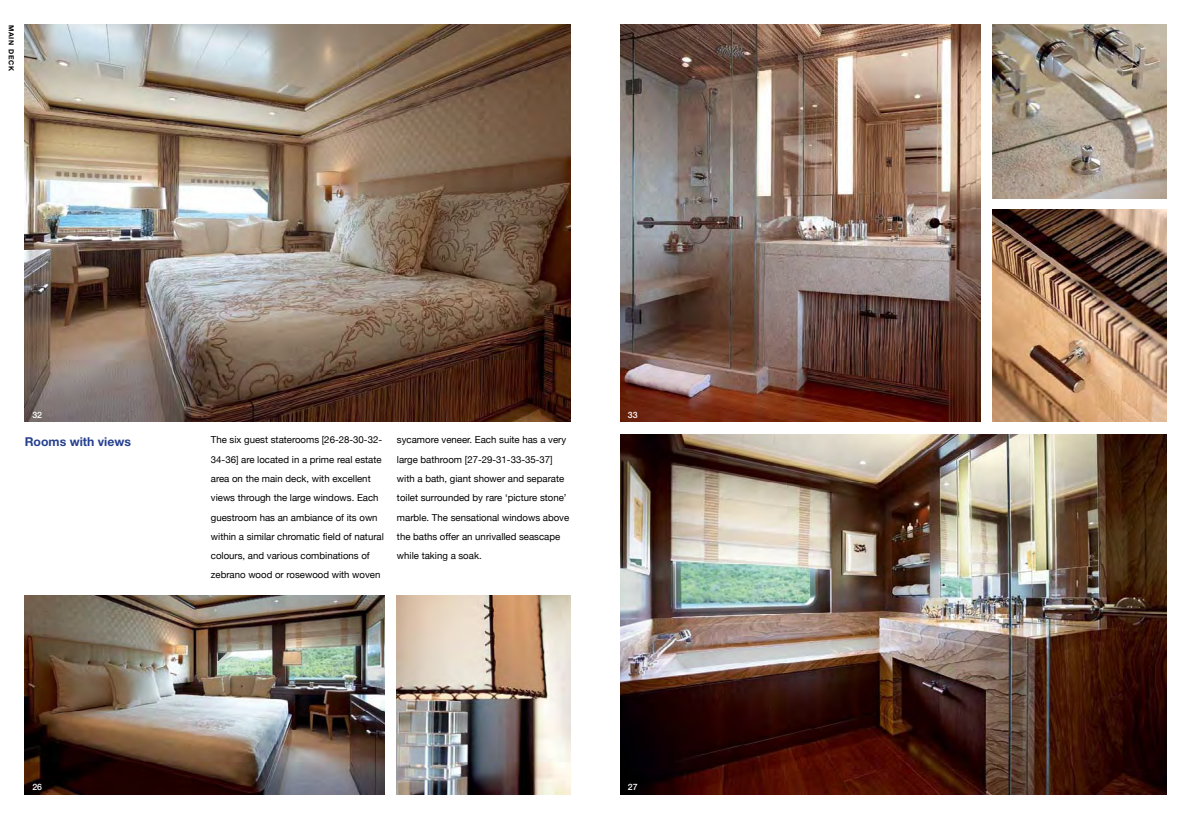
<style>
.page{position:relative;width:1191px;height:819px;background:#fff}
.page>*{position:absolute;margin:0;border:0;box-sizing:border-box;transform-origin:0 0}
.t1{font:700 12.25px "Helvetica Neue";color:#25408f}
.t2{font:9.62px/19.2px "Helvetica Neue";color:#000}
.t3{font:500 8.75px "Helvetica Neue";color:#fff}
.t4{font:700 7px "Helvetica Neue";color:#000}
</style>
<div class="page">
<img style="left:25px;top:25px;width:545px;height:397px">
<img style="left:25px;top:595px;width:359px;height:199px">
<img style="left:620px;top:434px;width:546px;height:360px">
<img style="left:397px;top:595px;width:173px;height:199px">
<img style="left:992px;top:210px;width:174px;height:212px">
<img style="left:620px;top:25px;width:360px;height:397px">
<img style="left:992px;top:25px;width:174px;height:173px">
<p class="t4" style="left:16px;top:25px;width:47px;rotate:90deg">main deck</p>
<p class="t3" style="left:32px;top:409px;width:11px">32</p>
<p class="t3" style="left:628px;top:409px;width:11px">33</p>
<p class="t1" style="left:25px;top:434px;width:108px">Rooms with views</p>
<p class="t2" style="left:211px;top:430px;width:174px">The six guest staterooms [26-28-30-32- 34-36] are located in a prime real estate area on the main deck, with excellent views through the large windows. Each guestroom has an ambiance of its own within a similar chromatic field of natural colours, and various combinations of zebrano wood or rosewood with woven</p>
<p class="t2" style="left:397px;top:430px;width:174px">sycamore veneer. Each suite has a very large bathroom [27-29-31-33-35-37] with a bath, giant shower and separate toilet surrounded by rare ‘picture stone’ marble. The sensational windows above the baths offer an unrivalled seascape while taking a soak.</p>
<p class="t3" style="left:32px;top:781px;width:11px">26</p>
<p class="t3" style="left:628px;top:781px;width:11px">27</p>
</div>
